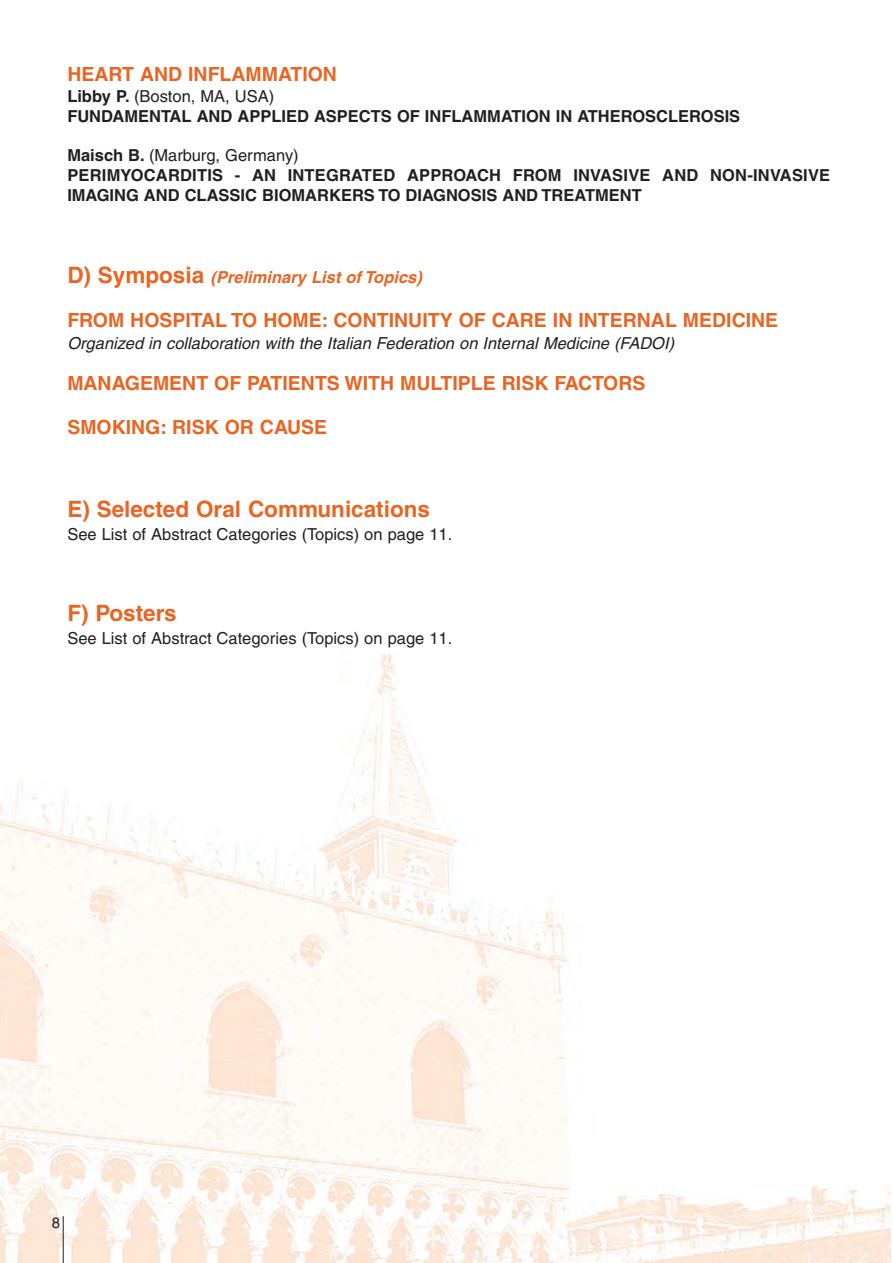
<style>
.page{position:relative;width:893px;height:1263px;background:#fff}
.page>*{position:absolute;margin:0;border:0;box-sizing:border-box;transform-origin:0 0}
.t1{font:700 22.5px "Helvetica";color:#e86524}
.t2{font:700 19.5px "Helvetica";color:#e86524}
.t3{font:700 16.5px/19.8px "Helvetica";color:#231f20}
.t4{font:16.5px "Helvetica";color:#231f20}
.t5{font:italic 16.5px "Helvetica";color:#231f20}
.t6{font:italic 700 16.5px "Helvetica";color:#e86524}
.t7{font:15px "Helvetica";color:#231f20}
.s1{font-weight:400}
.s2{font-style:normal;font-size:22.5px}
</style>
<div class="page">
<img style="left:0;top:654px;width:890px;height:609px">
<hr style="left:63px;top:1216px;width:1px;height:47px;background:#231f20">
<p class="t2" style="left:67px;top:67px;width:271px">HEART AND INFLAMMATION</p>
<p class="t3" style="left:67px;top:88px;width:674px">Libby P. <span class="s1">(Boston, MA, USA)<br></span>FUNDAMENTAL AND APPLIED ASPECTS OF INFLAMMATION IN ATHEROSCLEROSIS</p>
<p class="t3" style="left:67px;top:147px;width:764px">Maisch B. <span class="s1">(Marburg, Germany)<br></span>PERIMYOCARDITIS - AN INTEGRATED APPROACH FROM INVASIVE AND NON-INVASIVE<br>IMAGING AND CLASSIC BIOMARKERS TO DIAGNOSIS AND TREATMENT</p>
<p class="t6" style="left:67px;top:271px;width:359px"><span class="s2">D ) S y m p o s i a</span> (Preliminary List ofTopics)</p>
<p class="t2" style="left:67px;top:313px;width:712px">FROM HOSPITAL TO HOME: CONTINUITY OF CARE IN INTERNAL MEDICINE</p>
<p class="t5" style="left:67px;top:337px;width:612px">Organized in collaboration with the Italian Federation on Internal Medicine (FADOI)</p>
<p class="t2" style="left:67px;top:376px;width:580px">MANAGEMENT OF PATIENTS WITH MULTIPLE RISK FACTORS</p>
<p class="t2" style="left:67px;top:420px;width:261px">SMOKING: RISK OR CAUSE</p>
<h1 class="t1" style="left:67px;top:501px;width:364px">E) Selected Oral Communications</h1>
<p class="t4" style="left:67px;top:528px;width:387px">See List of Abstract Categories (Topics) on page 11.</p>
<h1 class="t1" style="left:67px;top:605px;width:111px">F) Posters</h1>
<p class="t4" style="left:67px;top:632px;width:387px">See List of Abstract Categories (Topics) on page 11.</p>
<p class="t7" style="left:52px;top:1217px;width:10px">8</p>
</div>
